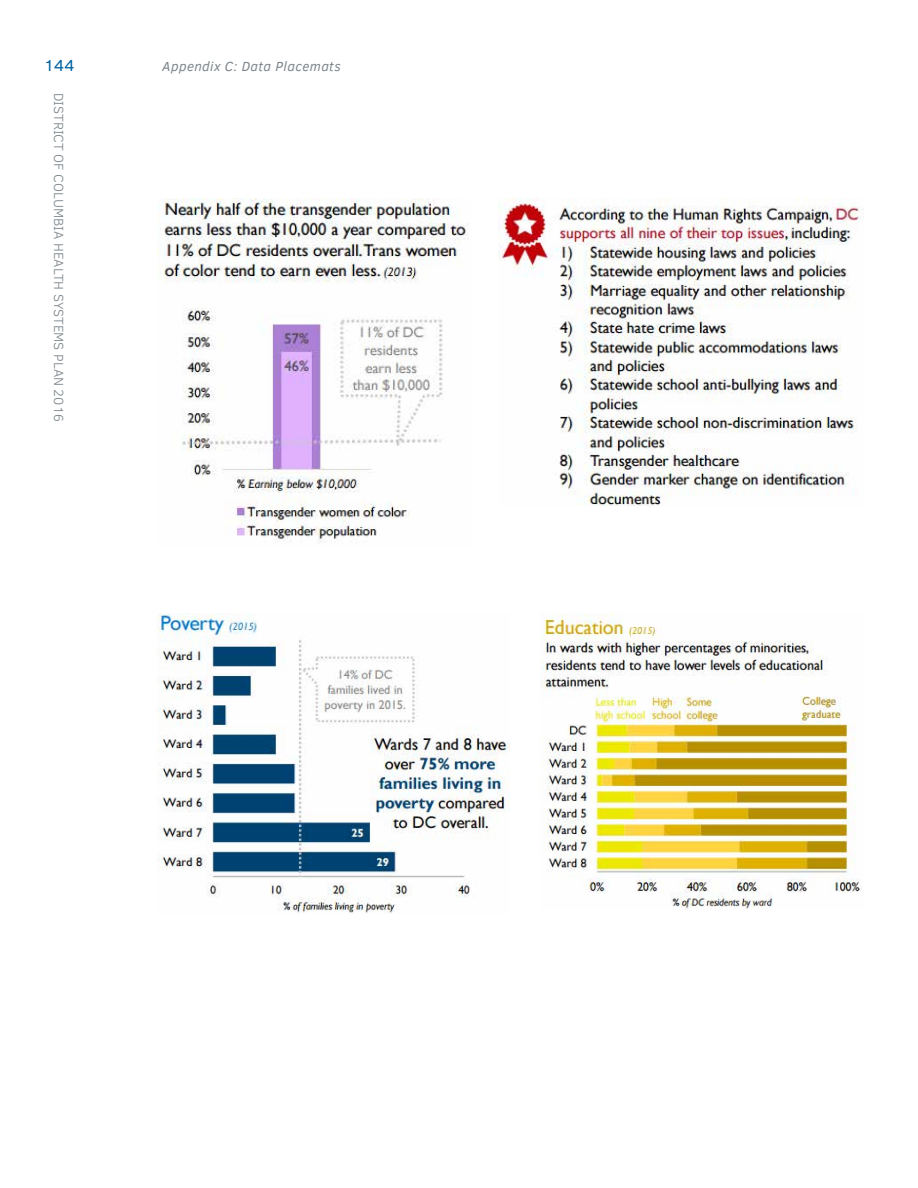
<style>
.page{position:relative;width:918px;height:1188px;background:#fff}
.page>*{position:absolute;margin:0;border:0;box-sizing:border-box;transform-origin:0 0}
.t1{font:16.5px "Clear Sans";color:#0063a2}
.t2{font:300 13.5px "Clear Sans";color:#7d868c}
.t3{font:italic 13.5px "Clear Sans";letter-spacing:.03em;color:#7d868c}
</style>
<div class="page">
<img style="left:158px;top:199px;width:311px;height:345px">
<img style="left:498px;top:199px;width:366px;height:307px">
<img style="left:158px;top:613px;width:352px;height:300px">
<img style="left:541px;top:613px;width:321px;height:296px">
<p class="t1" style="left:44px;top:55px;width:32px">144</p>
<p class="t2" style="left:68px;top:93px;width:330px;rotate:90deg">DISTRICT OF COLUMBIA HEALTH SYSTEMS PLAN 2016</p>
<p class="t3" style="left:162px;top:57px;width:180px">Appendix C: Data Placemats</p>
</div>
